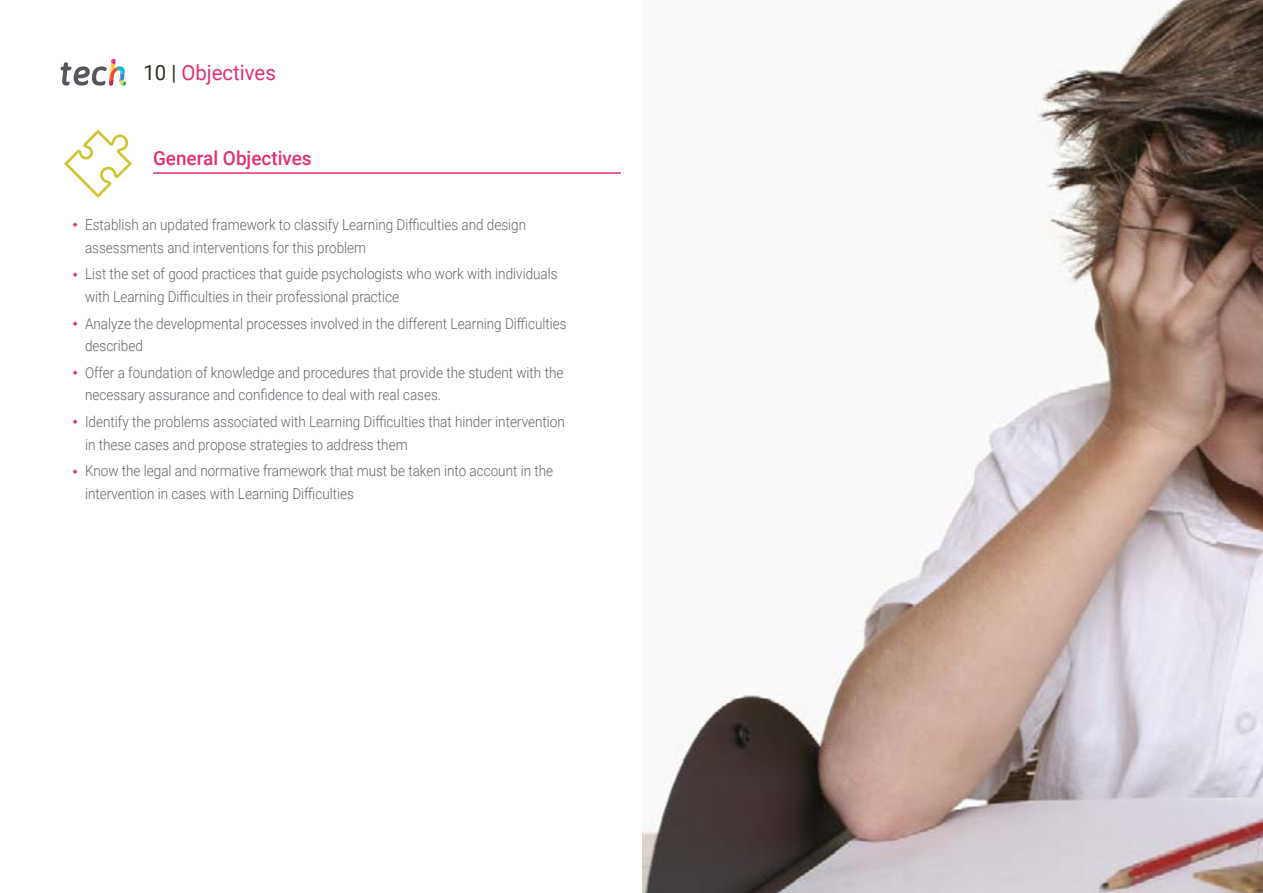
<style>
.page{position:relative;width:1263px;height:893px;background:#fff}
.page>*{position:absolute;margin:0;border:0;box-sizing:border-box;transform-origin:0 0}
.t1{font:21px "Roboto";color:#df3174}
.t2{font:500 19.5px "Roboto";color:#df3174}
.t3{font:300 15px/22.5px "Roboto";color:#61646a;scale:.9 1}
.s1{color:#312e20}
</style>
<div class="page">
<hr style="left:153px;top:173px;width:468px;height:1px;background:#df3174">
<svg style="left:64px;top:130px;width:68px;height:68px"></svg>
<img style="left:642px;top:0;width:621px;height:893px">
<svg style="left:61px;top:59px;width:65px;height:27px"></svg>
<h1 class="t1" style="left:144px;top:57px;width:134px"><span class="s1">10 |</span> Objectives</h1>
<h2 class="t2" style="left:153px;top:144px;width:160px">General Objectives</h2>
<p class="t3" style="left:85px;top:213px;width:492px">Establish an updated framework to classify Learning Difficulties and design assessments and interventions for this problem</p>
<p class="t3" style="left:85px;top:262px;width:527px">List the set of good practices that guide psychologists who work with individuals with Learning Difficulties in their professional practice</p>
<p class="t3" style="left:85px;top:311px;width:537px">Analyze the developmental processes involved in the different Learning Difficulties described</p>
<p class="t3" style="left:85px;top:361px;width:533px">Offer a foundation of knowledge and procedures that provide the student with the necessary assurance and confidence to deal with real cases.</p>
<p class="t3" style="left:85px;top:410px;width:535px">Identify the problems associated with Learning Difficulties that hinder intervention in these cases and propose strategies to address them</p>
<p class="t3" style="left:85px;top:459px;width:522px">Know the legal and normative framework that must be taken into account in the intervention in cases with Learning Difficulties</p>
</div>
